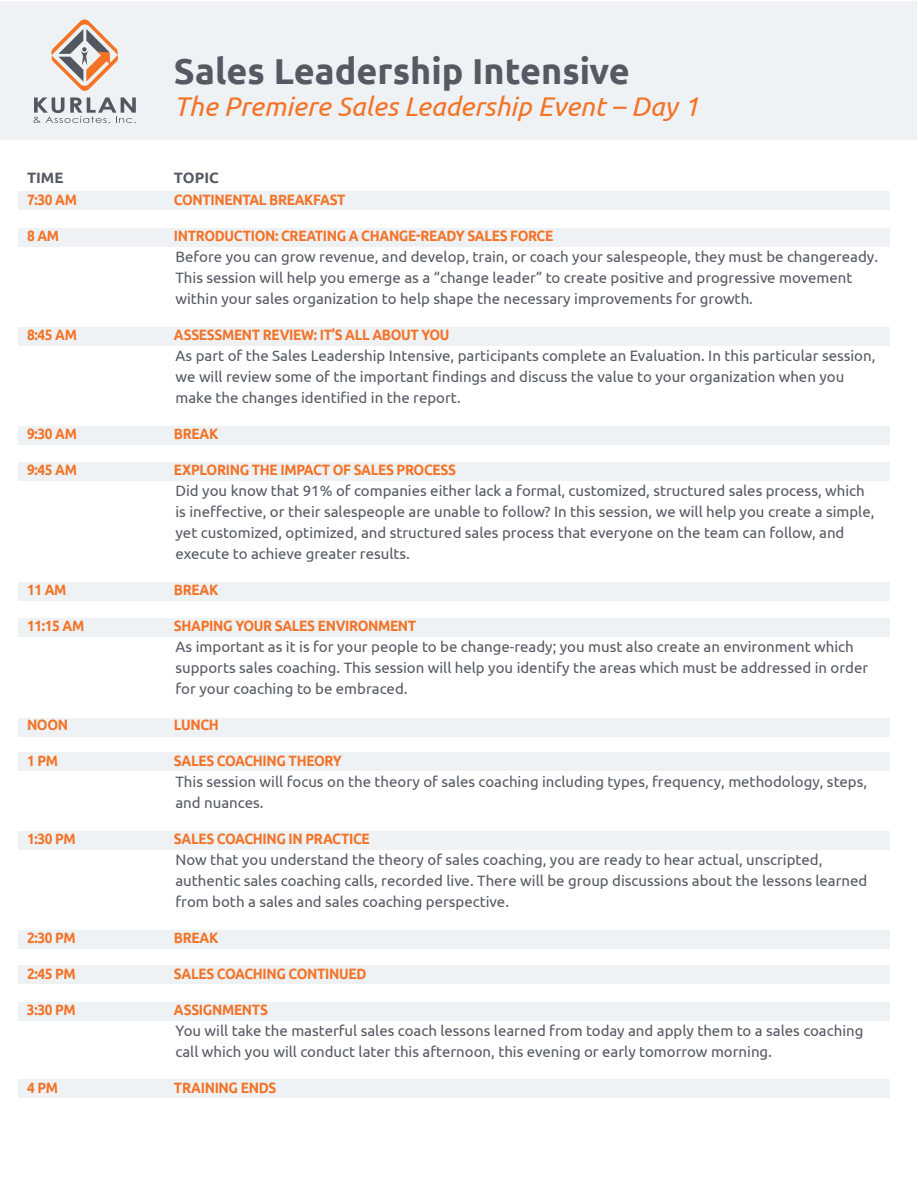
<style>
.page{position:relative;width:918px;height:1188px;background:#fff}
.page>*{position:absolute;margin:0;border:0;box-sizing:border-box;transform-origin:0 0}
.t1{font:700 36px "Ubuntu";color:#545962}
.t2{font:italic 27px "Ubuntu";color:#f37327}
.t3{font:15px/21px "Ubuntu";color:#545962}
.t4{font:700 15px "Ubuntu";letter-spacing:-.025em;color:#f37327;scale:.91 1}
.t5{font:700 15px "Ubuntu";color:#545962}
</style>
<div class="page">
<div style="left:18px;top:191px;width:872px;height:19px;background:#eff2f5"></div>
<div style="left:18px;top:228px;width:872px;height:18px;background:#eff2f5"></div>
<div style="left:18px;top:327px;width:872px;height:18px;background:#eff2f5"></div>
<div style="left:18px;top:426px;width:872px;height:19px;background:#eff2f5"></div>
<div style="left:18px;top:462px;width:872px;height:18px;background:#eff2f5"></div>
<div style="left:18px;top:582px;width:872px;height:18px;background:#eff2f5"></div>
<div style="left:18px;top:619px;width:872px;height:18px;background:#eff2f5"></div>
<div style="left:18px;top:718px;width:872px;height:18px;background:#eff2f5"></div>
<div style="left:18px;top:753px;width:872px;height:18px;background:#eff2f5"></div>
<div style="left:18px;top:831px;width:872px;height:19px;background:#eff2f5"></div>
<div style="left:18px;top:931px;width:872px;height:18px;background:#eff2f5"></div>
<div style="left:18px;top:966px;width:872px;height:18px;background:#eff2f5"></div>
<div style="left:18px;top:1002px;width:872px;height:18px;background:#eff2f5"></div>
<div style="left:18px;top:1080px;width:872px;height:18px;background:#eff2f5"></div>
<div style="left:1px;top:1px;width:916px;height:139px;background:#eff2f5"></div>
<svg style="left:51px;top:19px;width:67px;height:72px"></svg>
<svg style="left:33px;top:97px;width:103px;height:27px"></svg>
<h1 class="t1" style="left:174px;top:49px;width:458px">SALES LEADERSHIP I NTENSIVE</h1>
<h2 class="t2" style="left:174px;top:90px;width:527px">The Premiere Sales Leadership Event – Day 1</h2>
<p class="t5" style="left:27px;top:169px;width:38px">TIME</p>
<p class="t5" style="left:174px;top:169px;width:46px">TOPIC</p>
<p class="t4" style="left:27px;top:191px;width:56px">7:30 AM</p>
<p class="t4" style="left:174px;top:191px;width:187px">CONTINENTAL BREAKFAST</p>
<p class="t4" style="left:27px;top:227px;width:37px">8 AM</p>
<p class="t4" style="left:174px;top:227px;width:418px">INTRODUCTI ON: CREATI NG A CHANGE-READY SALES FORCE</p>
<p class="t3" style="left:176px;top:246px;width:704px">Before you can grow revenue, and develop, train, or coach your salespeople, they must be changeready.<br>This session will help you emerge as a “change leader” to create positive and progressive movement within your sales organization to help shape the necessary improvements for growth.</p>
<p class="t4" style="left:27px;top:326px;width:56px">8:45 AM</p>
<p class="t4" style="left:174px;top:326px;width:304px">ASSESSM ENT REVI EW: IT’S ALL ABOUT YOU</p>
<p class="t3" style="left:176px;top:345px;width:701px">As part of the Sales Leadership Intensive, participants complete an Evaluation. In this particular session, we will review some of the important findings and discuss the value to your organization when you make the changes identified in the report.</p>
<p class="t4" style="left:27px;top:425px;width:56px">9:30 AM</p>
<p class="t4" style="left:174px;top:425px;width:50px">BREAK</p>
<p class="t4" style="left:27px;top:461px;width:38px">9:45 AME</p>
<p class="t4" style="left:182px;top:461px;width:302px">XPLORING THE I MPACT OF SALES PROCESS</p>
<p class="t3" style="left:176px;top:480px;width:700px">Did you know that 91% of companies either lack a formal, customized, structured sales process, which is ineffective, or their salespeople are unable to follow? In this session, we will help you create a simple, yet customized, optimized, and structured sales process that everyone on the team can follow, and execute to achieve greater results.</p>
<p class="t4" style="left:27px;top:581px;width:45px">11 AM</p>
<p class="t4" style="left:174px;top:581px;width:50px">BREAK</p>
<p class="t4" style="left:27px;top:617px;width:48px">11:15 AM</p>
<p class="t4" style="left:174px;top:617px;width:268px">SHAPI NG YOUR SALES ENVI RONMENT</p>
<p class="t3" style="left:176px;top:636px;width:694px">As important as it is for your people to be change-ready; you must also create an environment which supports sales coaching. This session will help you identify the areas which must be addressed in order for your coaching to be embraced.</p>
<p class="t4" style="left:27px;top:716px;width:47px">NOON</p>
<p class="t4" style="left:174px;top:716px;width:51px">LUNCH</p>
<p class="t4" style="left:27px;top:752px;width:28px">1 PM</p>
<p class="t4" style="left:174px;top:752px;width:186px">SALES COACHI NG THEORY</p>
<p class="t3" style="left:176px;top:771px;width:693px">This session will focus on the theory of sales coaching including types, frequency, methodology, steps, and nuances.</p>
<p class="t4" style="left:27px;top:830px;width:55px">1:30 PM</p>
<p class="t4" style="left:174px;top:830px;width:217px">SALES COACHING I N PRACTICE</p>
<p class="t3" style="left:176px;top:849px;width:693px">Now that you understand the theory of sales coaching, you are ready to hear actual, unscripted, authentic sales coaching calls, recorded live. There will be group discussions about the lessons learned from both a sales and sales coaching perspective.</p>
<p class="t4" style="left:27px;top:929px;width:38px">2:30 PMB</p>
<p class="t4" style="left:183px;top:929px;width:41px">REAK</p>
<p class="t4" style="left:27px;top:965px;width:38px">2:45 PMS</p>
<p class="t4" style="left:182px;top:965px;width:205px">ALES COACHING CONTINUED</p>
<p class="t4" style="left:27px;top:1001px;width:38px">3:30 PMA</p>
<p class="t4" style="left:184px;top:1001px;width:94px">SSIGNMENTS</p>
<p class="t3" style="left:176px;top:1020px;width:689px">You will take the masterful sales coach lessons learned from today and apply them to a sales coaching call which you will conduct later this afternoon, this evening or early tomorrow morning.</p>
<p class="t4" style="left:27px;top:1079px;width:20px">4 PM</p>
<p class="t4" style="left:174px;top:1079px;width:114px">TRAINING ENDS</p>
</div>
